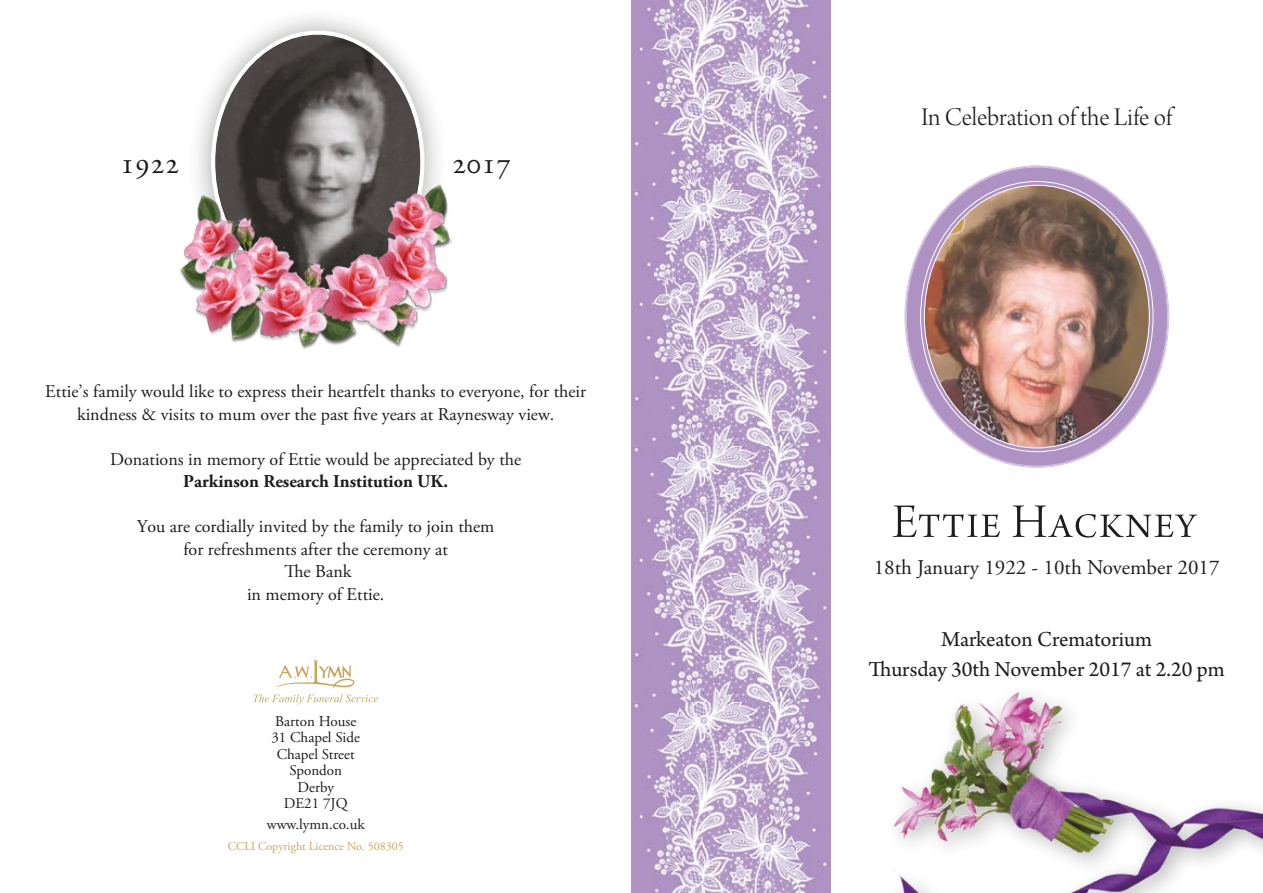
<style>
.page{position:relative;width:1263px;height:893px;background:#fff}
.page>*{position:absolute;margin:0;border:0;box-sizing:border-box;transform-origin:0 0}
.t1{font:51px "Arno Pro Light Display";letter-spacing:.03em;color:#1d1d1b}
.t2{font:30.3px "Adobe Garamond Pro";color:#1d1d1b}
.t3{font:27px "Arno Pro Light Display";color:#1d1d1b}
.t4{font:22.5px/30px "Arno Pro";letter-spacing:-.005em;color:#1d1d1b;text-align:center}
.t5{font:21px "Adobe Garamond Pro";color:#1d1d1b}
.t6{font:18px/22.5px "Adobe Garamond Pro";color:#1d1d1b;text-align:center}
.t7{font:700 18px "Adobe Garamond Pro";color:#1d1d1b}
.t8{font:15px/16.5px "Adobe Garamond Pro";color:#1d1d1b;text-align:center}
.t9{font:12px "Adobe Garamond Pro";color:#c6a65b}
</style>
<div class="page">
<img style="left:631px;top:0;width:199px;height:190px">
<img style="left:631px;top:190px;width:199px;height:703px">
<svg style="left:253px;top:660px;width:125px;height:44px"></svg>
<img style="left:893px;top:691px;width:370px;height:202px">
<svg style="left:906px;top:166px;width:262px;height:301px;background:#b59bc9"></svg>
<img style="left:925px;top:186px;width:224px;height:262px">
<div style="left:186px;top:6px;width:263px;height:312px;background:#1d1d1b;opacity:.4"></div>
<img style="left:215px;top:35px;width:205px;height:149px">
<img style="left:180px;top:184px;width:272px;height:165px">
<h2 class="t2" style="left:120px;top:145px;width:61px">1922</h2>
<h2 class="t2" style="left:452px;top:145px;width:61px">2017</h2>
<p class="t6" style="left:45px;top:381px;width:542px">Ettie’s family would like to express their heartfelt thanks to everyone, for their kindness &amp; visits to mum over the past five years at Raynesway view.</p>
<p class="t6" style="left:110px;top:448px;width:413px">Donations in memory of Ettie would be appreciated by the</p>
<p class="t7" style="left:183px;top:471px;width:266px">Parkinson Research Institution UK.</p>
<p class="t6" style="left:137px;top:516px;width:359px">You are cordially invited by the family to join them for refreshments after the ceremony at<br>The Bank<br>in memory of Ettie.</p>
<p class="t8" style="left:271px;top:713px;width:90px">Barton House<br>31 Chapel Side<br>Chapel Street<br>Spondon<br>Derby<br>DE21 7JQ</p>
<p class="t8" style="left:267px;top:816px;width:99px">www.lymn.co.uk</p>
<p class="t9" style="left:228px;top:839px;width:178px">CCLI Copyright Licence No. 508305</p>
<h3 class="t3" style="left:921px;top:102px;width:252px">In Celebration of the Life of</h3>
<h1 class="t1" style="left:892px;top:494px;width:306px">Ettie Hackney</h1>
<p class="t5" style="left:874px;top:555px;width:347px">18th January 1922 - 10th November 2017</p>
<p class="t4" style="left:869px;top:625px;width:357px">Markeaton Crematorium<br>Thursday 30th November 2017 at 2.20 pm</p>
</div>
